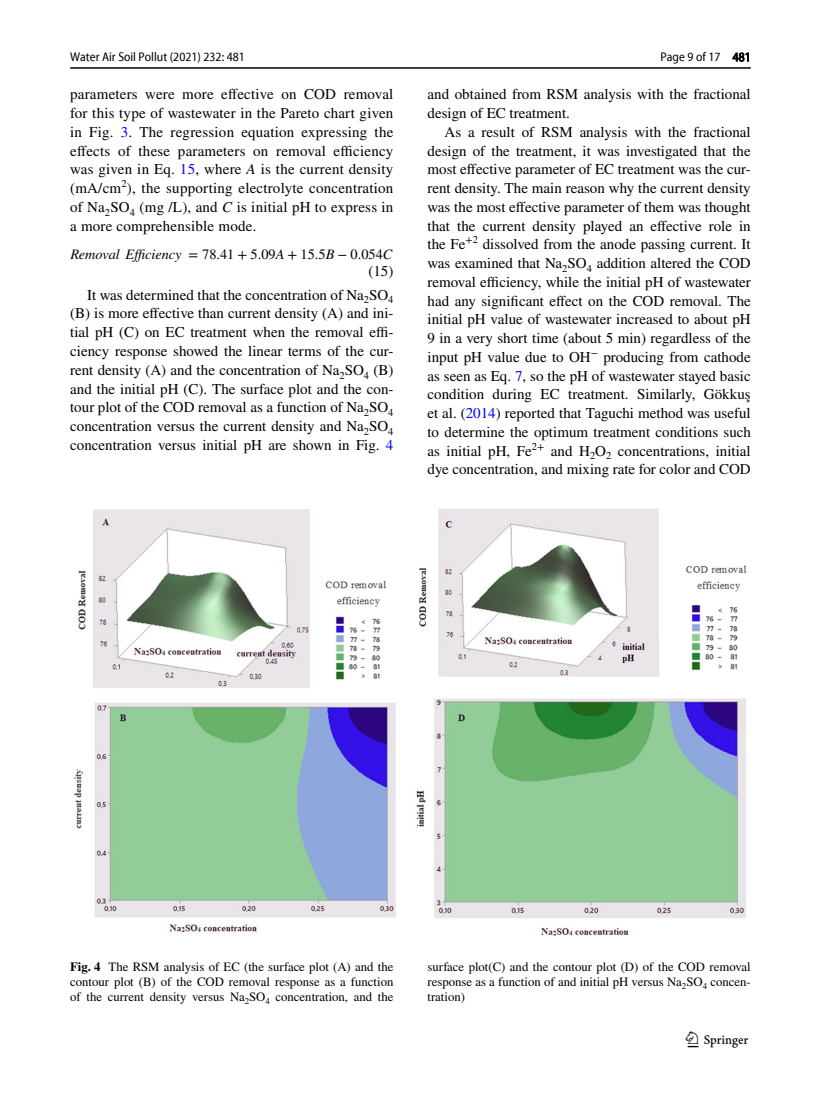
<style>
.page{position:relative;width:821px;height:1106px;background:#fff}
.page>*{position:absolute;margin:0;border:0;box-sizing:border-box;transform-origin:0 0}
.t1{font:22.5px "Springnew Regular 3";color:#000}
.t2{font:15px/18.8px "STIX";color:#000;text-align:justify}
.t3{font:14.25px "STIX General Italic 18";color:#000}
.t4{font:12.75px/15px "STIX";color:#000;text-align:justify}
.t5{font:12.75px "Myriad Pro Unic Semi Condensed 2";color:#000}
.s1{color:#00f}
.s2{font-style:italic}
.s3{font-family:"STIX Math Regular 18"}
.s4{font-family:"STIX General Regular 17"}
.s5{font-weight:700}
</style>
<div class="page">
<hr style="left:70px;top:67px;width:680px;height:2px;background:#000">
<img style="left:74px;top:508px;width:672px;height:428px">
<p class="t5" style="left:70px;top:52px;width:176px">Water Air Soil Pollut (2021) 232: 481</p>
<p class="t5" style="left:660px;top:52px;width:92px">Page 9 of 17 481</p>
<p class="t2" style="left:70px;top:86px;width:325px">parameters were more effective on COD removal for this type of wastewater in the Pareto chart given in Fig. <span class="s1">3</span>. The regression equation expressing the effects of these parameters on removal efficiency was given in Eq. <span class="s1">15</span>, where <span class="s2">A</span> is the current density (mA/cm<sup>2</sup>), the supporting electrolyte concentration of Na<sub>2</sub>SO<sub>4</sub> (mg /L), and <span class="s2">C</span> is initial pH to express in a more comprehensible mode.</p>
<p class="t3" style="left:70px;top:249px;width:323px">Removal Efficiency <span class="s3">=</span> <span class="s4">78.41</span> <span class="s3">+</span> <span class="s4">5.09</span>A <span class="s3">+</span> <span class="s4">15.5</span>B <span class="s3">−</span> <span class="s4">0.054</span>C</p>
<p class="t2" style="left:368px;top:263px;width:26px">(15)</p>
<p class="t2" style="left:70px;top:286px;width:325px;text-indent:17px">It was determined that the concentration of Na<sub>2</sub>SO<sub>4 </sub>(B) is more effective than current density (A) and ini&shy;tial pH (C) on EC treatment when the removal effi&shy;ciency response showed the linear terms of the cur&shy;rent density (A) and the concentration of Na<sub>2</sub>SO<sub>4</sub> (B) and the initial pH (C). The surface plot and the con&shy;tour plot of the COD removal as a function of Na<sub>2</sub>SO<sub>4 </sub>concentration versus the current density and Na<sub>2</sub>SO<sub>4 </sub>concentration versus initial pH are shown in Fig. <span class="s1">4</span></p>
<p class="t2" style="left:427px;top:86px;width:325px">and obtained from RSM analysis with the fractional design of EC treatment.</p>
<p class="t2" style="left:427px;top:123px;width:325px;text-indent:17px">As a result of RSM analysis with the fractional design of the treatment, it was investigated that the most effective parameter of EC treatment was the cur&shy;rent density. The main reason why the current density was the most effective parameter of them was thought that the current density played an effective role in the Fe<sup>+2</sup> dissolved from the anode passing current. It was examined that Na<sub>2</sub>SO<sub>4</sub> addition altered the COD removal efficiency, while the initial pH of wastewater had any significant effect on the COD removal. The initial pH value of wastewater increased to about pH 9 in a very short time (about 5 min) regardless of the input pH value due to OH<sup>−</sup> producing from cathode as seen as Eq. <span class="s1">7</span>, so the pH of wastewater stayed basic condition during EC treatment. Similarly, Gökkuş et al. (<span class="s1">2014</span>) reported that Taguchi method was useful to determine the optimum treatment conditions such as initial pH, Fe<sup>2+</sup> and H<sub>2</sub>O<sub>2</sub> concentrations, initial dye concentration, and mixing rate for color and COD</p>
<p class="t4" style="left:70px;top:960px;width:325px"><span class="s5">Fig. 4</span> The RSM analysis of EC (the surface plot (A) and the contour plot (B) of the COD removal response as a function of the current density versus Na<sub>2</sub>SO<sub>4</sub> concentration, and the</p>
<p class="t4" style="left:427px;top:960px;width:325px">surface plot(C) and the contour plot (D) of the COD removal response as a function of and initial pH versus Na<sub>2</sub>SO<sub>4</sub> concen&shy;tration)</p>
<h1 class="t1" style="left:687px;top:1031px;width:62px">1 3</h1>
</div>
